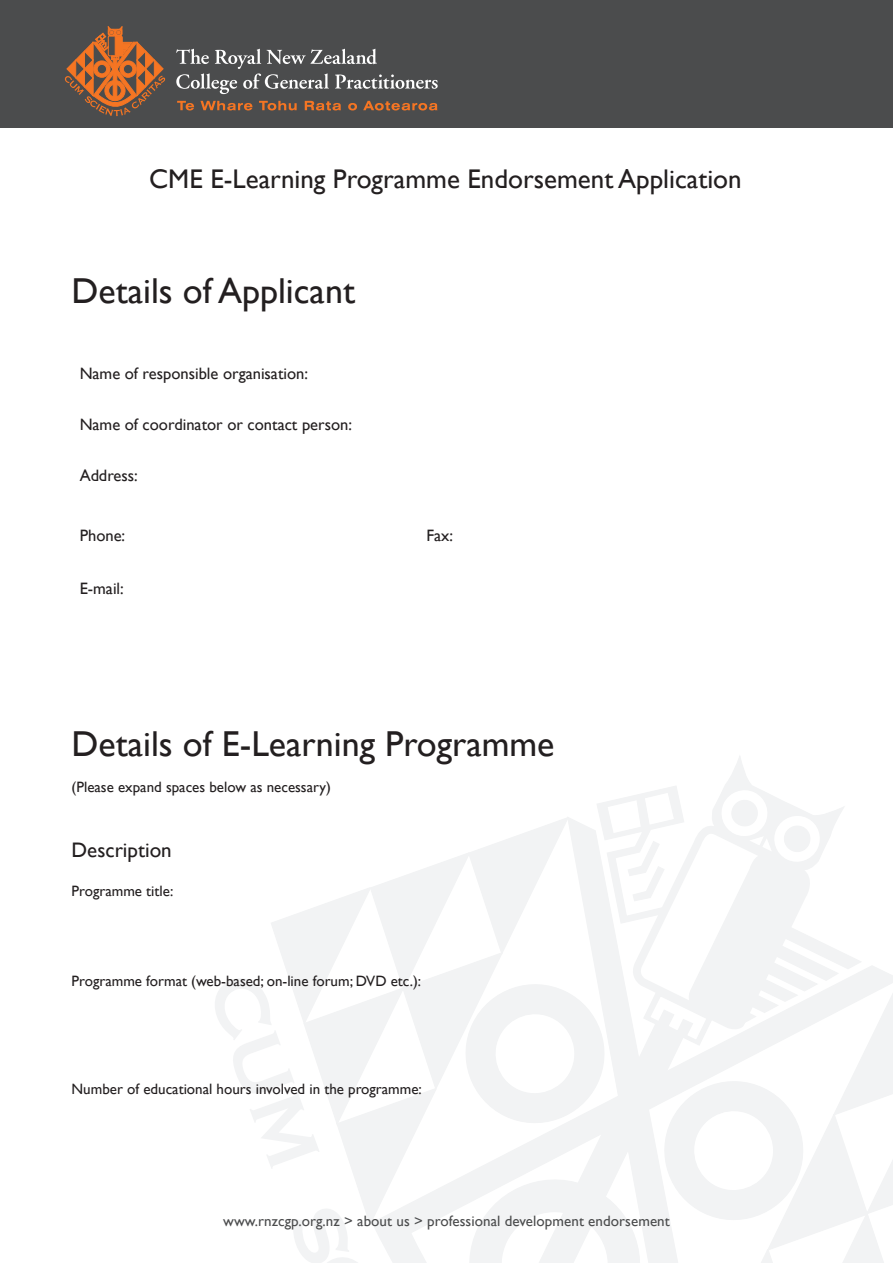
<style>
.page{position:relative;width:893px;height:1263px;background:#fff}
.page>*{position:absolute;margin:0;border:0;box-sizing:border-box;transform-origin:0 0}
.Heading_6{font:36px "Gill Sans";color:#231f20}
.Heading_1{font:36px "Gill Sans";color:#231f20}
.Heading_1-2{font:27px "Gill Sans";color:#231f20}
.Heading_5{font:21px "Gill Sans";color:#231f20}
.Body_Text_2{font:16.5px "Gill Sans";color:#231f20}
.t1{font:15px "Gill Sans";color:#231f20}
.t2{font:15px "Gill Sans";letter-spacing:.005em;color:#4b4c4d}
</style>
<div class="page">
<div style="left:0;top:0;width:893px;height:128px;background:#4b4c4d"></div>
<svg style="left:215px;top:756px;width:678px;height:507px"></svg>
<svg style="left:176px;top:49px;width:262px;height:45px"></svg>
<svg style="left:65px;top:27px;width:100px;height:89px"></svg>
<svg style="left:177px;top:101px;width:17px;height:9px"></svg>
<svg style="left:200px;top:101px;width:52px;height:9px"></svg>
<svg style="left:259px;top:101px;width:38px;height:9px"></svg>
<svg style="left:305px;top:101px;width:36px;height:9px"></svg>
<svg style="left:348px;top:103px;width:9px;height:7px"></svg>
<svg style="left:363px;top:101px;width:74px;height:9px"></svg>
<p class="Heading_1-2" style="left:149px;top:164px;width:594px">CME E-Learning Programme Endorsement Application</p>
<p class="Heading_1" style="left:72px;top:270px;width:285px">Details of Applicant</p>
<p class="Body_Text_2" style="left:80px;top:364px;width:230px">Name of responsible organisation:</p>
<p class="Body_Text_2" style="left:80px;top:415px;width:274px">Name of coordinator or contact person:</p>
<p class="Body_Text_2" style="left:80px;top:466px;width:60px">Address:</p>
<p class="Body_Text_2" style="left:80px;top:526px;width:47px">Phone:</p>
<p class="Body_Text_2" style="left:426px;top:526px;width:28px">Fax:</p>
<p class="Body_Text_2" style="left:80px;top:579px;width:46px">E-mail:</p>
<p class="Heading_6" style="left:72px;top:723px;width:484px">Details of E-Learning Programme</p>
<p class="t1" style="left:72px;top:778px;width:261px">(Please expand spaces below as necessary)</p>
<p class="Heading_5" style="left:72px;top:837px;width:102px">Description</p>
<p class="t1" style="left:72px;top:882px;width:103px">Programme title:</p>
<p class="t1" style="left:72px;top:972px;width:351px">Programme format (web-based; on-line forum; DVD etc.):</p>
<p class="t1" style="left:72px;top:1080px;width:352px">Number of educational hours involved in the programme:</p>
<p class="t2" style="left:223px;top:1212px;width:448px">www.rnzcgp.org.nz &gt; about us &gt; professional development endorsement</p>
</div>
